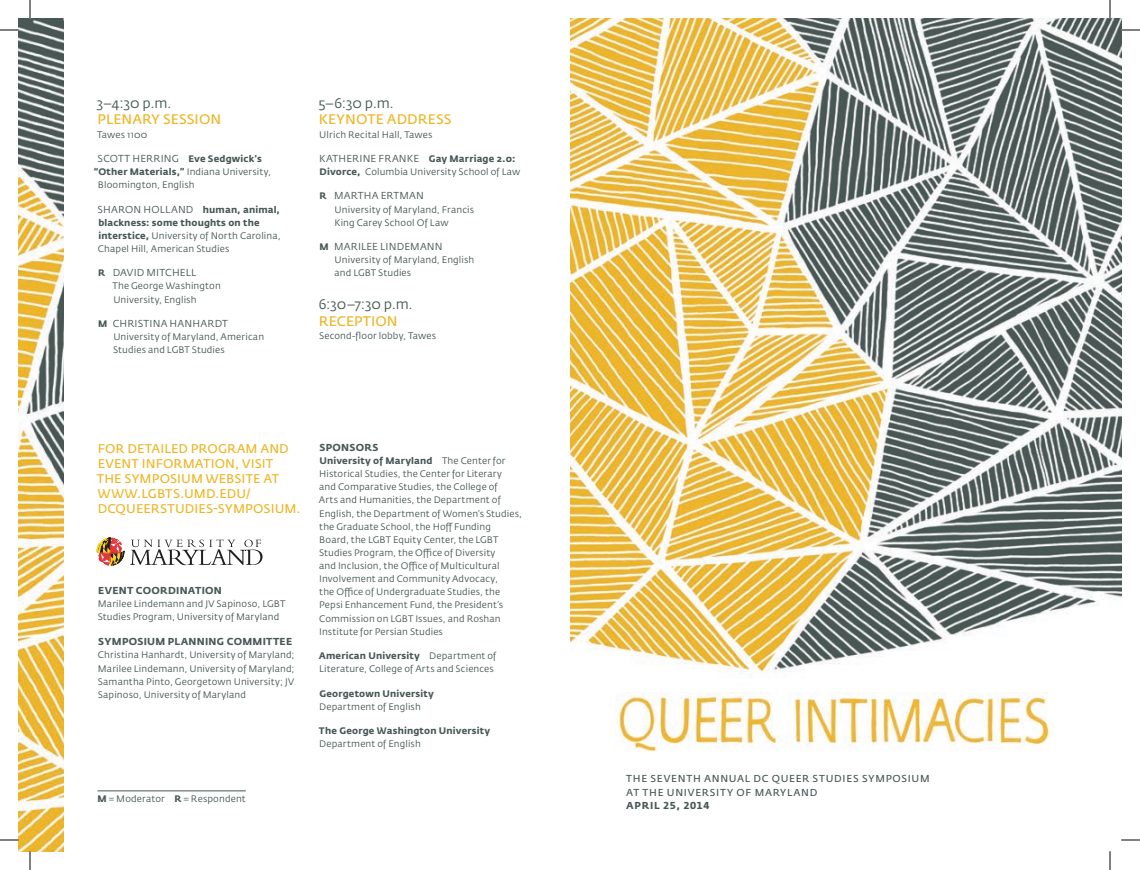
<style>
.page{position:relative;width:1140px;height:870px;background:#fff}
.page>*{position:absolute;margin:0;border:0;box-sizing:border-box;transform-origin:0 0}
.Session_title{font:13.75px "Fedra Sans Std";letter-spacing:.01em;color:#edb627}
.Time{font:13.75px "Fedra Sans Std";letter-spacing:-.005em;color:#475856}
.Top_line{font:12.5px/15px "Fedra Sans Std";letter-spacing:.01em;color:#edb627}
.t1{font:10px "Fedra Sans Std";letter-spacing:.07em;color:#475856}
.Session_MOD{font:10px "Fedra Sans Std";letter-spacing:.02em;color:#475856}
.Body{font:10px "Fedra Sans Std";letter-spacing:.02em;color:#475856}
.Sponsor_1{font:700 10px "Fedra Sans Std";letter-spacing:.03em;color:#475856}
.Sponsor_1-2{font:700 10px "Fedra Sans Std";letter-spacing:.075em;color:#475856}
.Sponsor_2{font:9.38px/13.1px "Fedra Sans Std";letter-spacing:.015em;color:#475856}
.Body-2{font:9.38px/13.1px "Fedra Sans Std";letter-spacing:.015em;color:#475856}
.Session_MOD-2{font:9.38px/13.1px "Fedra Sans Std";letter-spacing:.015em;color:#475856}
.Body-3{font:700 9.38px/13.1px "Fedra Sans Std";letter-spacing:.015em;color:#475856}
.Details{font:9.38px "Fedra Sans Std";letter-spacing:.015em;color:#475856}
.s1{font-weight:400;font-size:10px}
.s2{font-weight:700}
.s3{font-weight:700;font-size:9.38px}
.s4{font-weight:400}
</style>
<div class="page">
<img style="left:570px;top:19px;width:551px;height:658px">
<svg style="left:130px;top:540px;width:133px;height:25px"></svg>
<svg style="left:97px;top:538px;width:27px;height:27px"></svg>
<img style="left:19px;top:19px;width:45px;height:832px">
<img style="left:617px;top:693px;width:433px;height:59px">
<hr style="left:98px;top:791px;width:148px;height:1px;background:#475856">
<svg style="left:0;top:29px;width:19px;height:2px"></svg>
<svg style="left:1121px;top:29px;width:19px;height:2px"></svg>
<svg style="left:0;top:839px;width:19px;height:2px"></svg>
<svg style="left:1121px;top:839px;width:19px;height:2px"></svg>
<svg style="left:29px;top:0;width:2px;height:19px"></svg>
<svg style="left:29px;top:851px;width:2px;height:19px"></svg>
<svg style="left:1109px;top:0;width:2px;height:19px"></svg>
<svg style="left:1109px;top:851px;width:2px;height:19px"></svg>
<p class="Time" style="left:96px;top:95px;width:77px">3–4:30 p.m.</p>
<p class="Session_title" style="left:98px;top:111px;width:125px">PLENARY SESSION</p>
<p class="Details" style="left:97px;top:128px;width:52px">Tawes 1100</p>
<p class="Body-3" style="left:98px;top:152px;width:166px"><span class="s1">SCOTT HERRING</span> Eve Sedgwick’s</p>
<p class="Body-2" style="left:94px;top:165px;width:179px"><span class="s2">“Other Materials,”</span> Indiana University,</p>
<p class="Body-2" style="left:98px;top:178px;width:98px">Bloomington, English</p>
<p class="Body" style="left:98px;top:203px;width:184px">SHARON HOLLAND <span class="s3">human, animal,</span></p>
<p class="Body-2" style="left:98px;top:216px;width:184px"><span class="s2">blackness: some thoughts on the interstice,</span> University of North Carolina,<br>Chapel Hill, American Studies</p>
<p class="Session_MOD" style="left:98px;top:267px;width:99px"><span class="s3">R</span> DAVID MITCHELL</p>
<p class="Session_MOD-2" style="left:112px;top:280px;width:110px">The George Washington<br>University, English</p>
<p class="Session_MOD" style="left:98px;top:317px;width:131px"><span class="s3">M</span> CHRISTINA HANHARDT</p>
<p class="Session_MOD-2" style="left:113px;top:330px;width:153px">University of Maryland, American<br>Studies and LGBT Studies</p>
<p class="Time" style="left:318px;top:95px;width:77px">5–6:30 p.m.</p>
<p class="Session_title" style="left:319px;top:111px;width:134px">KEYNOTE ADDRESS</p>
<p class="Details" style="left:319px;top:128px;width:115px">Ulrich Recital Hall, Tawes</p>
<p class="Body" style="left:319px;top:152px;width:198px">KATHERINE FRANKE <span class="s3">Gay Marriage 2.0:</span></p>
<p class="Body-2" style="left:320px;top:165px;width:202px"><span class="s2">Divorce,</span> Columbia University School of Law</p>
<p class="Session_MOD" style="left:320px;top:190px;width:106px"><span class="s3">R</span> MARTHA ERTMAN</p>
<p class="Session_MOD-2" style="left:335px;top:203px;width:141px">University of Maryland, Francis<br>King Carey School Of Law</p>
<p class="Session_MOD" style="left:320px;top:240px;width:125px"><span class="s3">M</span> MARILEE LINDEMANN</p>
<p class="Session_MOD-2" style="left:334px;top:253px;width:141px">University of Maryland, English and LGBT Studies</p>
<p class="Time" style="left:319px;top:296px;width:95px">6:30–7:30 p.m.</p>
<p class="Session_title" style="left:319px;top:312px;width:80px">RECEPTION</p>
<p class="Details" style="left:319px;top:330px;width:119px">Second-floor lobby, Tawes</p>
<p class="Top_line" style="left:97px;top:441px;width:205px">FOR DETAILED PROGRAM AND<br>EVENT INFORMATION, VISIT<br>THE SYMPOSIUM WEBSITE AT<br>WWW.LGBTS.UMD.EDU/<br>DCQUEERSTUDIES-SYMPOSIUM.</p>
<p class="Sponsor_1" style="left:98px;top:584px;width:125px">EVENT COORDINATION</p>
<p class="Sponsor_2" style="left:98px;top:597px;width:189px">Marilee Lindemann and JV Sapinoso, LGBT<br>Studies Program, University of Maryland</p>
<p class="Sponsor_1" style="left:98px;top:636px;width:195px">SYMPOSIUM PLANNING COMMITTEE</p>
<p class="Sponsor_2" style="left:98px;top:649px;width:198px;text-align:justify">Christina Hanhardt, University of Maryland; Marilee Lindemann, University of Maryland; Samantha Pinto, Georgetown University; JV Sapinoso, University of Maryland</p>
<p class="Body-2" style="left:98px;top:792px;width:150px"><span class="s2">M</span> = Moderator <span class="s2">R</span> = Respondent</p>
<p class="Sponsor_1" style="left:320px;top:441px;width:60px">SPONSORS</p>
<p class="Sponsor_2" style="left:319px;top:454px;width:205px"><span class="s2">University of Maryland</span> The Center for Historical Studies, the Center for Literary<br>and Comparative Studies, the College of<br>Arts and Humanities, the Department of English, the Department of Women’s Studies, the Graduate School, the Hoff Funding Board, the LGBT Equity Center, the LGBT Studies Program, the Office of Diversity<br>and Inclusion, the Office of Multicultural Involvement and Community Advocacy,<br>the Office of Undergraduate Studies, the Pepsi Enhancement Fund, the President’s Commission on LGBT Issues, and Roshan Institute for Persian Studies</p>
<p class="Body-2" style="left:319px;top:649px;width:179px"><span class="s2">American University</span> Department of<br>Literature, College of Arts and Sciences</p>
<p class="Body-3" style="left:319px;top:687px;width:116px">Georgetown University<br><span class="s4">Department of English</span></p>
<p class="Body-3" style="left:319px;top:724px;width:173px">The George Washington University<br><span class="s4">Department of English</span></p>
<p class="t1" style="left:626px;top:772px;width:305px">THE SEVENTH ANNUAL DC QUEER STUDIES SYMPOSIUM</p>
<p class="t1" style="left:626px;top:786px;width:193px">AT THE UNIVERSITY OF MARYLAND</p>
<p class="Sponsor_1-2" style="left:626px;top:800px;width:85px">APRIL 25, 2014</p>
</div>
